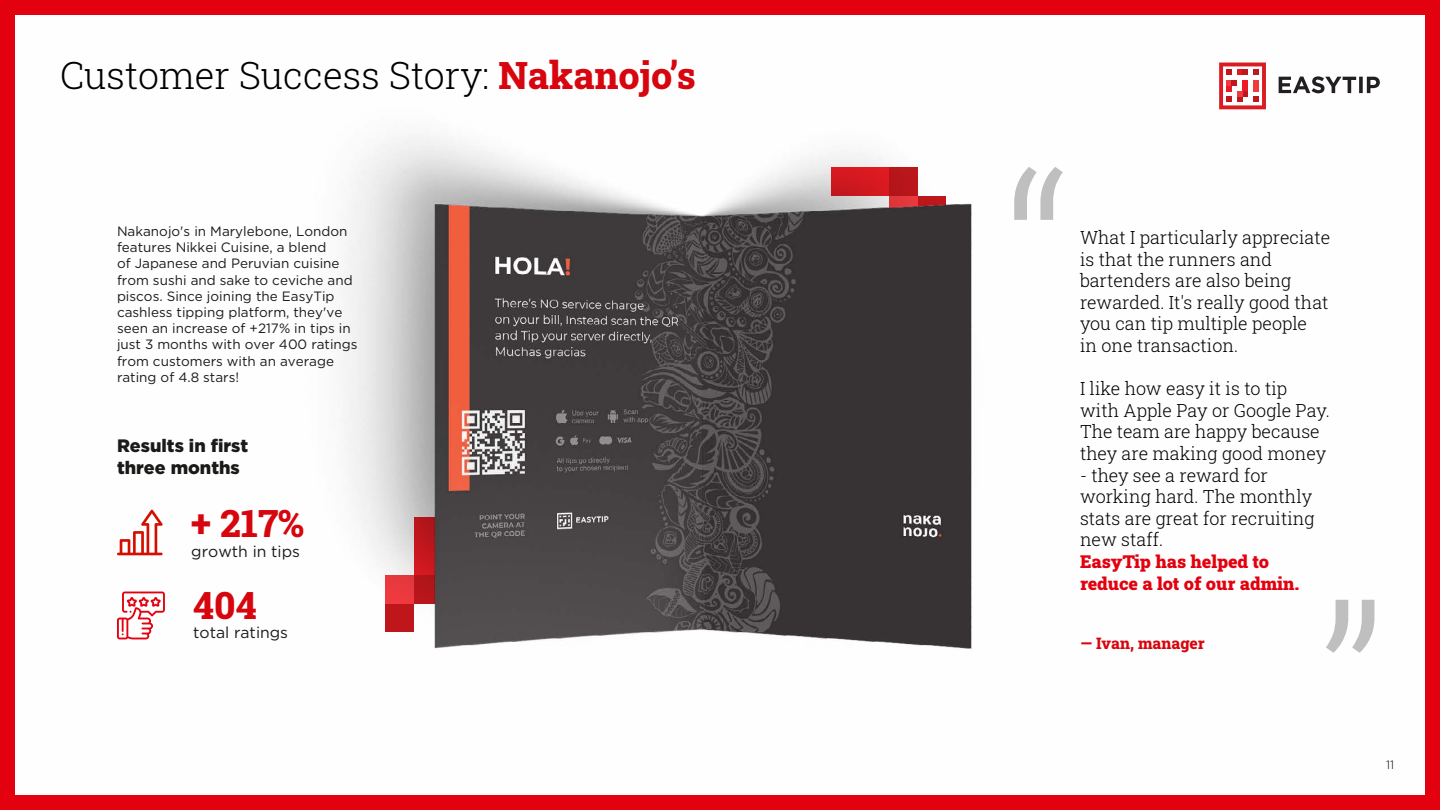
<style>
.page{position:relative;width:1440px;height:810px;background:#fff}
.page>*{position:absolute;margin:0;border:0;box-sizing:border-box;transform-origin:0 0}
.t1{font:300 217.05px "Roboto Slab";color:#bfbfbf}
.t2{font:300 37.5px "Roboto Slab";color:#000}
.t3{font:800 37.5px "Roboto Slab";color:#d7050e}
.t4{font:300 18px/21.6px "Roboto Slab";color:#000}
.t5{font:900 18px/21.6px "Roboto Slab";color:#e3010f}
.t6{font:900 18px/21.6px "Gotham";color:#1a1a18}
.t7{font:15.75px "Gotham";color:#1a1a18}
.t8{font:800 15.75px "Roboto Slab";color:#d7050e}
.t9{font:13.5px/16.2px "Gotham";color:#1a1a18}
.t10{font:300 12px "Gotham Pro";color:#000}
.s1{font-weight:800;color:#d7050e}
</style>
<div class="page">
<img style="left:15px;top:62px;width:1409px;height:734px">
<div style="left:0;top:0;width:1440px;height:15px;background:#e3010f"></div>
<div style="left:0;top:0;width:15px;height:810px;background:#e3010f"></div>
<div style="left:1425px;top:0;width:15px;height:810px;background:#e3010f"></div>
<div style="left:0;top:796px;width:1440px;height:14px;background:#e3010f"></div>
<svg style="left:1279px;top:76px;width:101px;height:17px"></svg>
<svg style="left:1219px;top:63px;width:47px;height:46px"></svg>
<svg style="left:117px;top:510px;width:46px;height:45px"></svg>
<svg style="left:117px;top:592px;width:48px;height:47px"></svg>
<h2 class="t2" style="left:60px;top:49px;width:637px">Customer Success Story: <span class="s1">Nakanojo’s</span></h2>
<p class="t9" style="left:117px;top:223px;width:242px">Nakanojo's in Marylebone, London features Nikkei Cuisine, a blend<br>of Japanese and Peruvian cuisine from sushi and sake to ceviche and piscos. Since joining the EasyTip cashless tipping platform, they've seen an increase of +217% in tips in just 3 months with over 400 ratings from customers with an average rating of 4.8 stars!</p>
<p class="t6" style="left:117px;top:435px;width:133px">Results in first three months</p>
<h2 class="t3" style="left:191px;top:498px;width:114px">+ 217%</h2>
<p class="t7" style="left:191px;top:542px;width:110px">growth in tips</p>
<h2 class="t3" style="left:193px;top:580px;width:65px">404</h2>
<p class="t7" style="left:193px;top:622px;width:96px">total ratings</p>
<h1 class="t1" style="left:1004px;top:107px;width:66px">“</h1>
<p class="t4" style="left:1080px;top:226px;width:252px">What I particularly appreciate is that the runners and bartenders are also being rewarded. It's really good that you can tip multiple people<br>in one transaction.</p>
<p class="t4" style="left:1080px;top:377px;width:252px">I like how easy it is to tip with Apple Pay or Google Pay.<br>The team are happy because they are making good money</p>
<p class="t4" style="left:1080px;top:464px;width:236px">- they see a reward for working hard. The monthly stats are great for recruiting new staff.</p>
<p class="t5" style="left:1080px;top:550px;width:221px">EasyTip has helped to reduce a lot of our admin.</p>
<p class="t8" style="left:1080px;top:632px;width:126px">— Ivan, manager</p>
<h1 class="t1" style="left:1385px;top:713px;width:66px;rotate:-180deg">“</h1>
<p class="t10" style="left:1386px;top:758px;width:10px">11</p>
</div>
